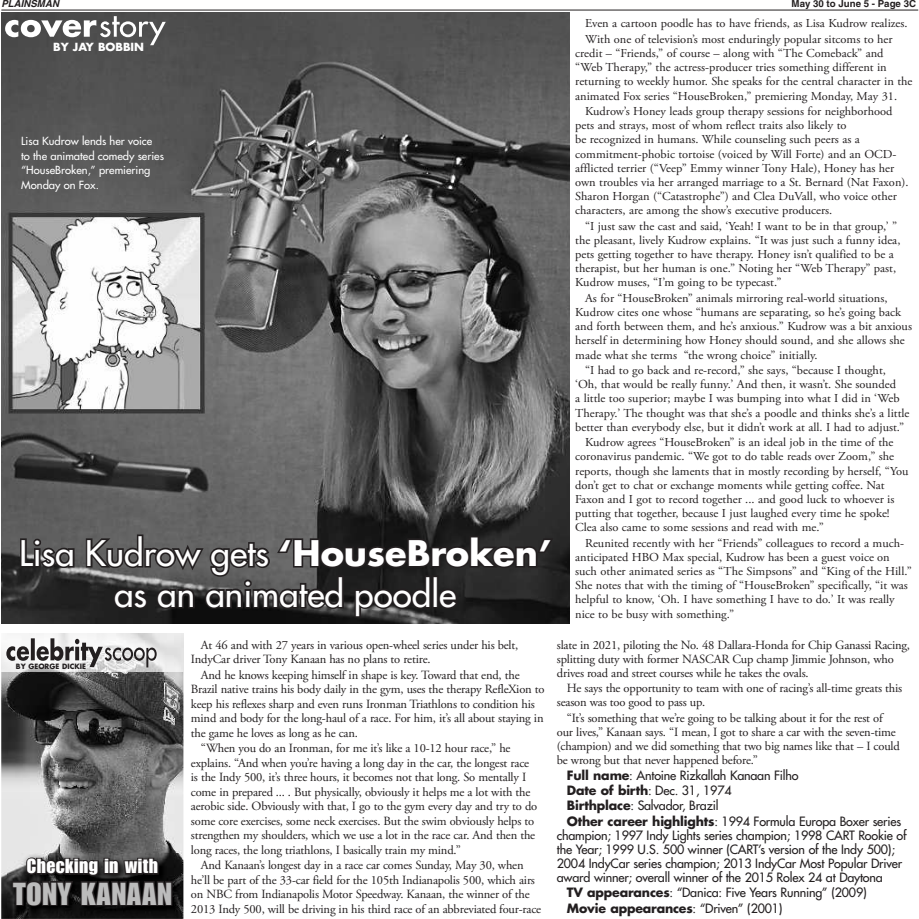
<style>
.page{position:relative;width:919px;height:919px;background:#fff}
.page>*{position:absolute;margin:0;border:0;box-sizing:border-box;transform-origin:0 0}
.t1{font:500 34.25px/40.9px "Futura Std";color:#fff;text-align:center}
.t2{font:31.12px "Impact LT Std";letter-spacing:.025em;color:#bcbcbc}
.t3{font:20px "Impact LT Std";letter-spacing:.025em;color:#fff}
.t4{font:12.5px/14.4px "Adobe Garamond Pro";letter-spacing:-.015em;color:#231f20}
.t5{font:500 12.5px/15.4px "Futura Std";letter-spacing:-.015em;color:#231f20}
.t6{font:12.12px/14.1px "Adobe Garamond Pro";color:#231f20}
.t7{font:500 10.88px/14.5px "Futura Std";color:#fff}
.t8{font:700 10.88px "Futura Std";color:#fff}
.t9{font:700 9.75px "Helvetica";color:#231f20}
.t10{font:italic 700 9.75px "Helvetica";color:#231f20}
.t11{font:700 7.12px "Futura Std";color:#231f20}
.s1{font-weight:700}
</style>
<div class="page">
<hr style="left:1px;top:10px;width:916px;height:1px;background:#231f20">
<img style="left:1px;top:671px;width:182px;height:247px">
<img style="left:1px;top:633px;width:182px;height:38px">
<svg style="left:6px;top:638px;width:151px;height:29px"></svg>
<img style="left:8px;top:852px;width:174px;height:63px">
<svg style="left:11px;top:855px;width:162px;height:52px"></svg>
<img style="left:1px;top:13px;width:567px;height:610px">
<svg style="left:18px;top:536px;width:58px;height:33px"></svg>
<svg style="left:84px;top:532px;width:472px;height:87px"></svg>
<svg style="left:5px;top:16px;width:161px;height:29px"></svg>
<p class="t10" style="left:1px;top:-2px;width:61px">PLAINSMAN</p>
<p class="t9" style="left:791px;top:0;width:126px">May 30 to June 5 - Page 3C</p>
<p class="t8" style="left:53px;top:42px;width:92px">BY JAY BOBBIN</p>
<p class="t7" style="left:21px;top:135px;width:144px">Lisa Kudrow lends her voice<br>to the animated comedy series “HouseBroken,” premiering<br>Monday on Fox.</p>
<h1 class="t1" style="left:19px;top:535px;width:533px">Lisa Kudrow gets <span class="s1">‘HouseBroken’ </span>as an animated poodle</h1>
<p class="t6" style="left:585px;top:17px;width:324px;line-height:15.4px">Even a cartoon poodle has to have friends, as Lisa Kudrow realizes.<br>With one of television’s most enduringly popular sitcoms to her</p>
<p class="t6" style="left:575px;top:47px;width:338px">credit – “Friends,” of course – along with “The Comeback” and “Web Therapy,” the actress-producer tries something different in returning to weekly humor. She speaks for the central character in the animated Fox series “HouseBroken,” premiering Monday, May 31.</p>
<p class="t6" style="left:575px;top:105px;width:335px;text-indent:10px">Kudrow’s Honey leads group therapy sessions for neighborhood pets and strays, most of whom reflect traits also likely to<br>be recognized in humans. While counseling such peers as a commitment-phobic tortoise (voiced by Will Forte) and an OCD&shy;afflicted terrier (“Veep” Emmy winner Tony Hale), Honey has her own troubles via her arranged marriage to a St. Bernard (Nat Faxon).<br>Sharon Horgan (“Catastrophe”) and Clea DuVall, who voice other characters, are among the show’s executive producers.</p>
<p class="t6" style="left:575px;top:220px;width:326px;text-indent:10px">“I just saw the cast and said, ‘Yeah! I want to be in that group,’ ” the pleasant, lively Kudrow explains. “It was just such a funny idea, pets getting together to have therapy. Honey isn’t qualified to be a therapist, but her human is one.” Noting her “Web Therapy” past, Kudrow muses, “I’m going to be typecast.”</p>
<p class="t6" style="left:575px;top:292px;width:338px;text-indent:10px">As for “HouseBroken” animals mirroring real-world situations, Kudrow cites one whose “humans are separating, so he’s going back and forth between them, and he’s anxious.” Kudrow was a bit anxious herself in determining how Honey should sound, and she allows she made what she terms “the wrong choice” initially.</p>
<p class="t6" style="left:575px;top:364px;width:335px;text-indent:10px">“I had to go back and re-record,” she says, “because I thought, ‘Oh, that would be really funny.’ And then, it wasn’t. She sounded<br>a little too superior; maybe I was bumping into what I did in ‘Web Therapy.’ The thought was that she’s a poodle and thinks she’s a little better than everybody else, but it didn’t work at all. I had to adjust.”</p>
<p class="t6" style="left:575px;top:436px;width:334px;text-indent:10px">Kudrow agrees “HouseBroken” is an ideal job in the time of the coronavirus pandemic. “We got to do table reads over Zoom,” she reports, though she laments that in mostly recording by herself, “You don’t get to chat or exchange moments while getting coffee. Nat Faxon and I got to record together ... and good luck to whoever is putting that together, because I just laughed every time he spoke!<br>Clea also came to some sessions and read with me.”</p>
<p class="t6" style="left:575px;top:536px;width:338px;text-indent:10px">Reunited recently with her “Friends” colleagues to record a much&shy;anticipated HBO Max special, Kudrow has been a guest voice on such other animated series as “The Simpsons” and “King of the Hill.” She notes that with the timing of “HouseBroken” specifically, “it was helpful to know, ‘Oh. I have something I have to do.’ It was really nice to be busy with something.”</p>
<p class="t11" style="left:16px;top:663px;width:72px">BY GEORGE DICKIE</p>
<h3 class="t3" style="left:27px;top:858px;width:133px">Checking in with</h3>
<h2 class="t2" style="left:13px;top:881px;width:160px">TONY KANAAN</h2>
<p class="t4" style="left:191px;top:638px;width:329px;text-indent:10px">At 46 and with 27 years in various open-wheel series under his belt,<br>IndyCar driver Tony Kanaan has no plans to retire.</p>
<p class="t4" style="left:191px;top:668px;width:355px;text-indent:10px">And he knows keeping himself in shape is key. Toward that end, the Brazil native trains his body daily in the gym, uses the therapy RefleXion to keep his reflexes sharp and even runs Ironman Triathlons to condition his mind and body for the long-haul of a race. For him, it’s all about staying in the game he loves as long as he can.</p>
<p class="t4" style="left:191px;top:742px;width:347px;text-indent:10px">“When you do an Ironman, for me it’s like a 10-12 hour race,” he explains. “And when you’re having a long day in the car, the longest race is the Indy 500, it’s three hours, it becomes not that long. So mentally I come in prepared ... . But physically, obviously it helps me a lot with the aerobic side. Obviously with that, I go to the gym every day and try to do some core exercises, some neck exercises. But the swim obviously helps to strengthen my shoulders, which we use a lot in the race car. And then the long races, the long triathlons, I basically train my mind.”</p>
<p class="t4" style="left:191px;top:858px;width:351px;text-indent:10px">And Kanaan’s longest day in a race car comes Sunday, May 30, when he’ll be part of the 33-car field for the 105th Indianapolis 500, which airs on NBC from Indianapolis Motor Speedway. Kanaan, the winner of the 2013 Indy 500, will be driving in his third race of an abbreviated four-race</p>
<p class="t4" style="left:556px;top:638px;width:354px">slate in 2021, piloting the No. 48 Dallara-Honda for Chip Ganassi Racing, splitting duty with former NASCAR Cup champ Jimmie Johnson, who drives road and street courses while he takes the ovals.</p>
<p class="t4" style="left:556px;top:682px;width:346px;text-indent:10px">He says the opportunity to team with one of racing’s all-time greats this season was too good to pass up.</p>
<p class="t4" style="left:556px;top:711px;width:344px;text-indent:10px">“It’s something that we’re going to be talking about it for the rest of our lives,” Kanaan says. “I mean, I got to share a car with the seven-time (champion) and we did something that two big names like that – I could be wrong but that never happened before.”</p>
<p class="t5" style="left:566px;top:767px;width:335px"><span class="s1">Full name</span>: Antoine Rizkallah Kanaan Filho<br><span class="s1">Date of birth</span>: Dec. 31, 1974<br><span class="s1">Birthplace</span>: Salvador, Brazil<br><span class="s1">Other career highlights</span>: 1994 Formula Europa Boxer series</p>
<p class="t5" style="left:556px;top:828px;width:351px;line-height:14.1px">champion; 1997 Indy Lights series champion; 1998 CART Rookie of the Year; 1999 U.S. 500 winner (CART’s version of the Indy 500); 2004 IndyCar series champion; 2013 IndyCar Most Popular Driver award winner; overall winner of the 2015 Rolex 24 at Daytona</p>
<p class="t5" style="left:566px;top:885px;width:301px"><span class="s1">TV appearances</span>: “Danica: Five Years Running” (2009)<br><span class="s1">Movie appearances</span>: “Driven” (2001)</p>
</div>
